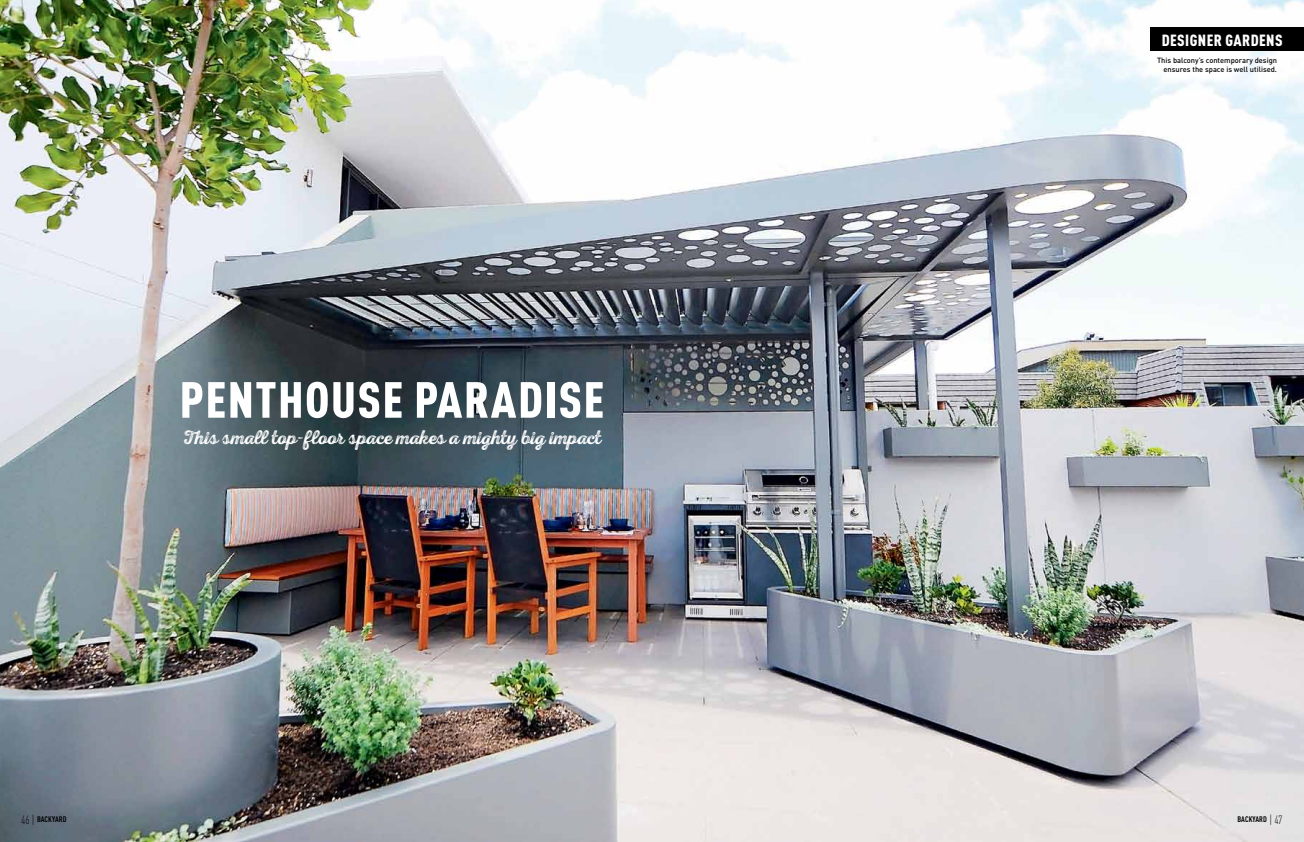
<style>
.page{position:relative;width:1304px;height:842px;background:#fff}
.page>*{position:absolute;margin:0;border:0;box-sizing:border-box;transform-origin:0 0}
.t1{font:900 condensed 50px "DINOT";letter-spacing:.03em;color:#fff}
.t2{font:20px "Nexa Rust Script S 03";letter-spacing:-.01em;color:#fff}
.t3{font:900 condensed 16px "DINOT";letter-spacing:.03em;color:#fff}
.t4{font:700 condensed 8px "DINOT";letter-spacing:.01em;color:#000}
.t5{font:500 7.5px/9px "DINOT";color:#000;text-align:right}
.s1{font-weight:300;font-size:12px}
</style>
<div class="page">
<img style="left:0;top:0;width:1304px;height:842px">
<div style="left:1151px;top:28px;width:153px;height:23px;background:#000"></div>
<h1 class="t1" style="left:180px;top:369px;width:282px">PENTHOUSE PARADISE</h1>
<h2 class="t2" style="left:183px;top:426px;width:419px">This small top-floor space makes a mighty big impact</h2>
<p class="t4" style="left:21px;top:815px;width:47px"><span class="s1">46 |</span> BACKYARD</p>
<h3 class="t3" style="left:1162px;top:30px;width:122px">DESIGNER GARDENS</h3>
<p class="t5" style="left:1157px;top:55px;width:122px">This balcony’s contemporary design ensures the space is well utilised.</p>
<p class="t4" style="left:1237px;top:815px;width:47px">BACKYARD <span class="s1">| 47</span></p>
</div>
